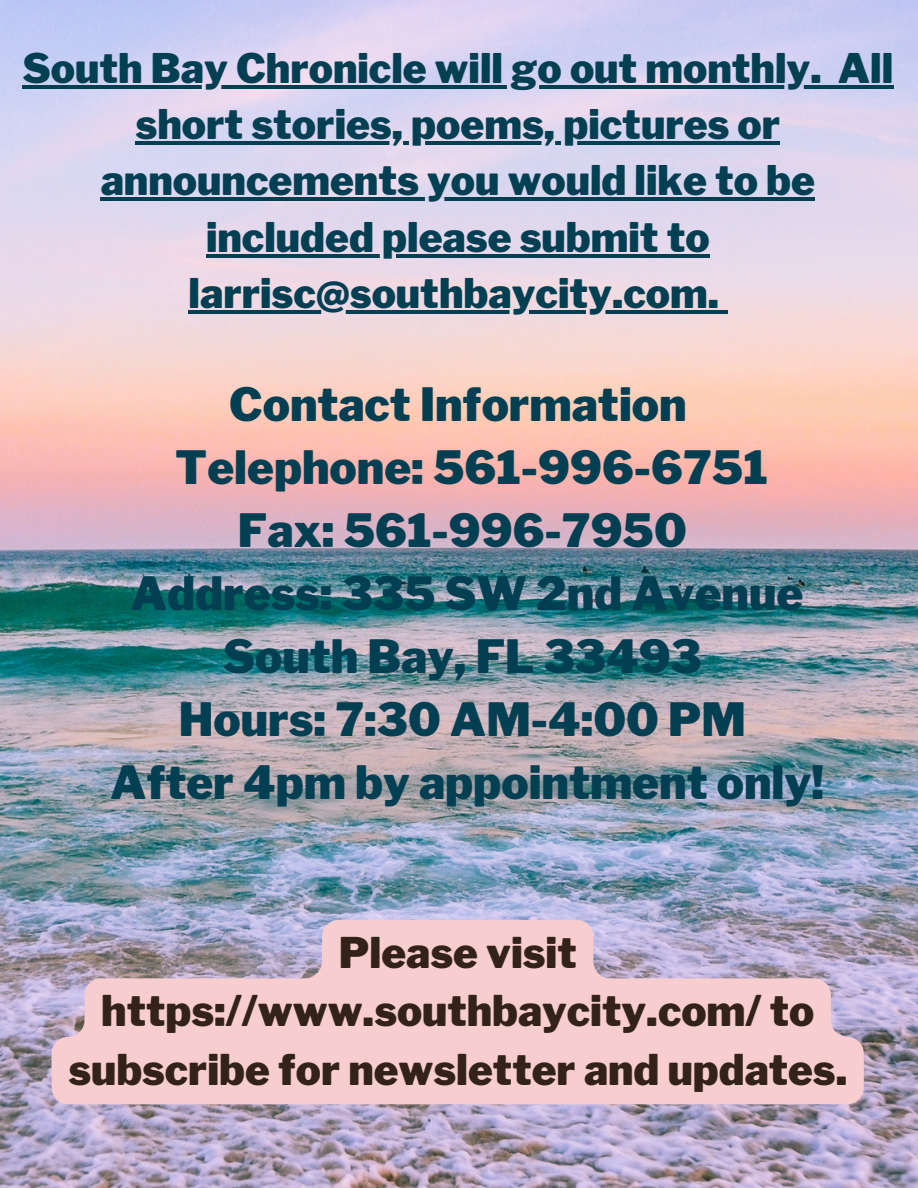
<style>
.page{position:relative;width:918px;height:1188px;background:#fff}
.page>*{position:absolute;margin:0;border:0;box-sizing:border-box;transform-origin:0 0}
.t1{font:900 45.6px "Libre Franklin";color:#033f52}
.t2{font:900 42px/58.5px "Libre Franklin";color:#332219;text-align:center}
.t3{font:900 40.5px/56.2px "Libre Franklin";color:#033f52;text-align:center}
</style>
<div class="page">
<img style="left:0;top:0;width:918px;height:1188px">
<hr style="left:23px;top:85px;width:799px;height:4px;background:#033f52">
<hr style="left:822px;top:85px;width:16px;height:4px;background:#033f52">
<hr style="left:838px;top:85px;width:55px;height:4px;background:#033f52">
<hr style="left:135px;top:141px;width:645px;height:4px;background:#033f52">
<hr style="left:101px;top:198px;width:714px;height:3px;background:#033f52">
<hr style="left:206px;top:254px;width:504px;height:3px;background:#033f52">
<hr style="left:189px;top:310px;width:530px;height:4px;background:#033f52">
<svg style="left:719px;top:310px;width:8px;height:4px"></svg>
<svg style="left:52px;top:920px;width:812px;height:184px;fill:#f7cdd0"></svg>
<p class="t3" style="left:23px;top:40px;width:872px">South Bay Chronicle will go out monthly. All short stories, poems, pictures or announcements you would like to be included please submit to larrisc@southbaycity.com.</p>
<p class="t1" style="left:229px;top:377px;width:459px">Contact Information</p>
<p class="t1" style="left:175px;top:440px;width:594px">Telephone: 561-996-6751</p>
<p class="t1" style="left:238px;top:503px;width:450px">Fax: 561-996-7950</p>
<p class="t1" style="left:131px;top:566px;width:674px">Address: 335 SW 2nd Avenue</p>
<p class="t1" style="left:223px;top:629px;width:480px">South Bay, FL 33493</p>
<p class="t1" style="left:179px;top:692px;width:569px">Hours: 7:30 AM-4:00 PM</p>
<p class="t1" style="left:110px;top:755px;width:715px">After 4pm by appointment only!</p>
<p class="t2" style="left:68px;top:923px;width:780px">Please visit https://www.southbaycity.com/ to subscribe for newsletter and updates.</p>
</div>
